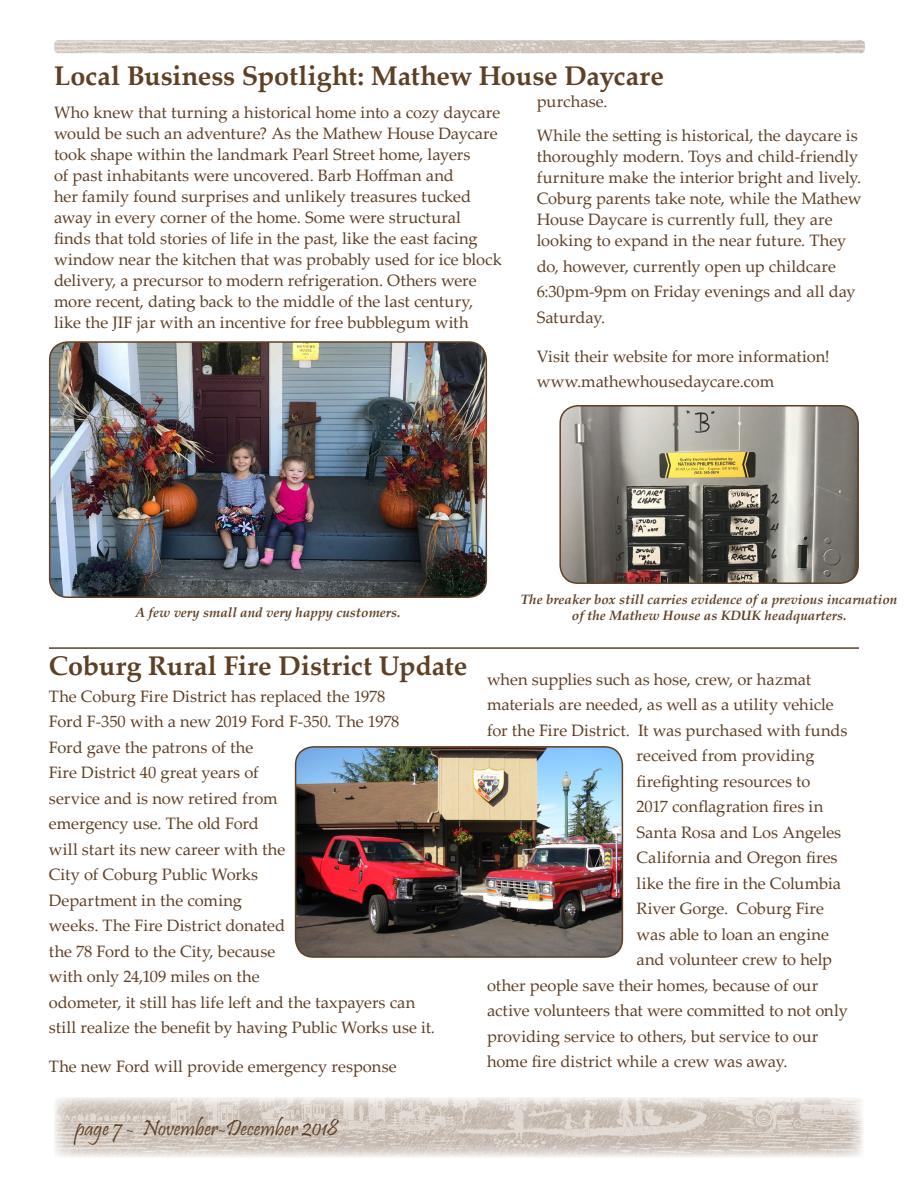
<style>
.page{position:relative;width:918px;height:1188px;background:#fff}
.page>*{position:absolute;margin:0;border:0;box-sizing:border-box;transform-origin:0 0}
.HEADING{font:700 27px "Palatino Linotype";letter-spacing:-.005em;color:#5e4025}
.t1{font:22.5px "Pristina";color:#5e4025}
.Article_Text{font:16.5px/25.5px "Palatino Linotype";letter-spacing:-.005em;color:#5e4025}
.Photo_caption{font:italic 700 13.5px "Palatino Linotype";color:#5e4025}
</style>
<div class="page">
<img style="left:54px;top:1097px;width:809px;height:60px">
<img style="left:54px;top:40px;width:811px;height:13px">
<img style="left:50px;top:342px;width:436px;height:255px">
<div style="left:49px;top:341px;width:438px;height:257px;border:2px solid #5e4025;border-radius:18px"></div>
<img style="left:560px;top:406px;width:298px;height:177px">
<div style="left:559px;top:405px;width:300px;height:179px;border:2px solid #5e4025;border-radius:18px"></div>
<img style="left:296px;top:747px;width:326px;height:210px">
<div style="left:295px;top:746px;width:328px;height:212px;border:2px solid #5e4025;border-radius:18px"></div>
<hr style="left:49px;top:647px;width:810px;height:2px;background:#5e4025">
<p class="HEADING" style="left:54px;top:56px;width:611px">Local Business Spotlight: Mathew House Daycare</p>
<p class="Article_Text" style="left:54px;top:101px;width:449px;line-height:21px">Who knew that turning a historical home into a cozy daycare would be such an adventure? As the Mathew House Daycare took shape within the landmark Pearl Street home, layers<br>of past inhabitants were uncovered. Barb Hoffman and<br>her family found surprises and unlikely treasures tucked away in every corner of the home. Some were structural finds that told stories of life in the past, like the east facing window near the kitchen that was probably used for ice block delivery, a precursor to modern refrigeration. Others were more recent, dating back to the middle of the last century, like the JIF jar with an incentive for free bubblegum with</p>
<p class="Article_Text" style="left:537px;top:88px;width:72px">purchase.</p>
<p class="Article_Text" style="left:537px;top:124px;width:326px;line-height:21px">While the setting is historical, the daycare is thoroughly modern. Toys and child-friendly furniture make the interior bright and lively.<br>Coburg parents take note, while the Mathew House Daycare is currently full, they are looking to expand in the near future. They</p>
<p class="Article_Text" style="left:537px;top:253px;width:321px">do, however, currently open up childcare<br>6:30pm-9pm on Friday evenings and all day<br>Saturday.</p>
<p class="Article_Text" style="left:537px;top:343px;width:295px">Visit their website for more information! www.mathewhousedaycare.com</p>
<p class="Photo_caption" style="left:521px;top:590px;width:378px">The breaker box still carries evidence of a previous incarnation</p>
<p class="Photo_caption" style="left:135px;top:602px;width:267px">A few very small and very happy customers.</p>
<p class="Photo_caption" style="left:572px;top:606px;width:276px">of the Mathew House as KDUK headquarters.</p>
<p class="HEADING" style="left:49px;top:646px;width:420px">Coburg Rural Fire District Update</p>
<p class="Article_Text" style="left:49px;top:683px;width:388px">The Coburg Fire District has replaced the 1978<br>Ford F-350 with a new 2019 Ford F-350. The 1978<br>Ford gave the patrons of the<br>Fire District 40 great years of<br>service and is now retired from<br>emergency use. The old Ford<br>will start its new career with the<br>City of Coburg Public Works<br>Department in the coming<br>weeks. The Fire District donated<br>the 78 Ford to the City, because<br>with only 24,109 miles on the<br>odometer, it still has life left and the taxpayers can still realize the benefit by having Public Works use it.</p>
<p class="Article_Text" style="left:49px;top:1053px;width:349px">The new Ford will provide emergency response</p>
<h2 class="t1" style="left:76px;top:1116px;width:264px">page 7 - November-December 2018</h2>
<p class="Article_Text" style="left:487px;top:666px;width:326px">when supplies such as hose, crew, or hazmat</p>
<p class="Article_Text" style="left:487px;top:691px;width:348px">materials are needed, as well as a utility vehicle</p>
<p class="Article_Text" style="left:487px;top:717px;width:362px">for the Fire District. It was purchased with funds</p>
<p class="Article_Text" style="left:637px;top:742px;width:179px">received from providing</p>
<p class="Article_Text" style="left:637px;top:768px;width:175px">firefighting resources to</p>
<p class="Article_Text" style="left:637px;top:793px;width:188px">2017 conflagration fires in</p>
<p class="Article_Text" style="left:637px;top:819px;width:206px">Santa Rosa and Los Angeles</p>
<p class="Article_Text" style="left:637px;top:844px;width:202px">California and Oregon fires</p>
<p class="Article_Text" style="left:637px;top:870px;width:206px">like the fire in the Columbia</p>
<p class="Article_Text" style="left:637px;top:895px;width:189px">River Gorge. Coburg Fire</p>
<p class="Article_Text" style="left:637px;top:921px;width:194px">was able to loan an engine</p>
<p class="Article_Text" style="left:637px;top:946px;width:197px">and volunteer crew to help</p>
<p class="Article_Text" style="left:487px;top:972px;width:333px">other people save their homes, because of our</p>
<p class="Article_Text" style="left:487px;top:997px;width:362px">active volunteers that were committed to not only</p>
<p class="Article_Text" style="left:487px;top:1023px;width:333px">providing service to others, but service to our</p>
<p class="Article_Text" style="left:487px;top:1048px;width:302px">home fire district while a crew was away.</p>
</div>
